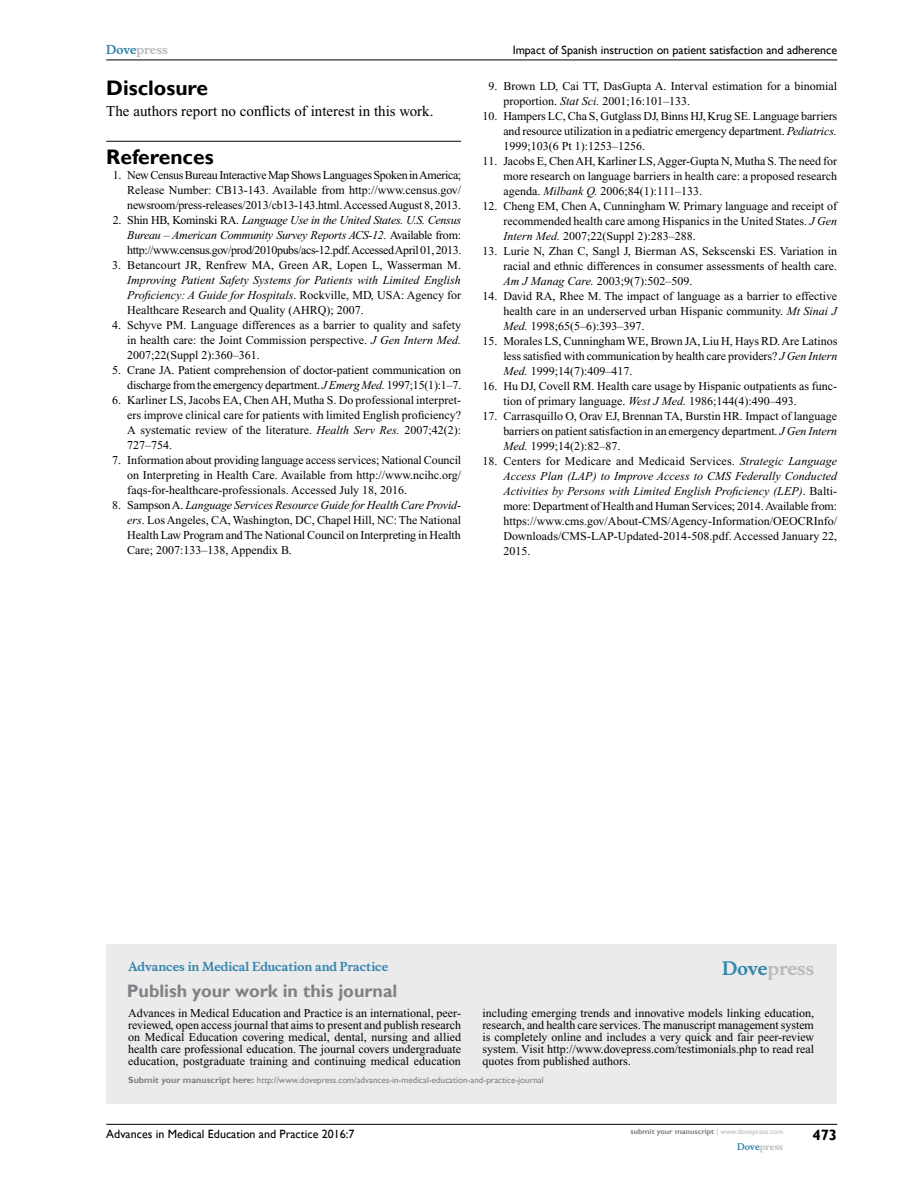
<style>
.page{position:relative;width:918px;height:1188px;background:#fff}
.page>*{position:absolute;margin:0;border:0;box-sizing:border-box;transform-origin:0 0}
.t1{font:700 21px "Gill Sans";color:#000}
.t2{font:700 18px "Gill Sans";color:#808285}
.t3{font:700 18px "Musee";color:#b8babc}
.t4{font:15px "Times New Roman";color:#000}
.t5{font:700 15px "Gill Sans";color:#000}
.t6{font:12px/15px "Times New Roman";color:#000;text-align:justify}
.t7{font:italic 12px/15px "Times New Roman";color:#000;text-align:justify}
.t8{font:12px "Gill Sans";color:#000}
.t9{font:700 12px "Musee";color:#3785ad}
.t10{font:700 12px "Musee";color:#b8babc}
.t11{font:9px "Gill Sans";color:#808285}
.t12{font:700 9px "Musee";color:#b8babc}
.t13{font:700 7.5px "Gill Sans";color:#808285}
.s1{color:#3785ad}
.s2{font-style:italic}
.s3{font-style:normal}
.s4{font-weight:700}
.s5{font-weight:400;color:#b8babc}
</style>
<div class="page">
<div style="left:106px;top:944px;width:731px;height:159px;background:#ebebec"></div>
<hr style="left:106px;top:1124px;width:731px;height:1px;background:#000">
<hr style="left:106px;top:60px;width:731px;height:1px;background:#000">
<hr style="left:106px;top:141px;width:355px;height:1px;background:#000">
<p class="t10" style="left:106px;top:43px;width:63px"><span class="s1">Dove</span>press</p>
<h1 class="t1" style="left:106px;top:76px;width:103px">Disclosure</h1>
<p class="t4" style="left:106px;top:103px;width:329px">The authors report no conflicts of interest in this work.</p>
<h1 class="t1" style="left:106px;top:145px;width:109px">References</h1>
<p class="t6" style="left:127px;top:168px;width:336px;text-indent:-15px">1. New Census Bureau Interactive Map Shows Languages Spoken in America; Release Number: CB13-143. Available from http://www.census.gov/ newsroom/press-releases/2013/cb13-143.html. Accessed August 8, 2013.</p>
<p class="t6" style="left:127px;top:213px;width:336px;text-indent:-15px">2. Shin HB, Kominski RA. <span class="s2">Language Use in the United States. U.S. Census Bureau – American Community Survey Reports ACS-12.</span> Available from: http://www.census.gov/prod/2010pubs/acs-12.pdf. Accessed April 01, 2013.</p>
<p class="t6" style="left:112px;top:258px;width:350px">3. Betancourt JR, Renfrew MA, Green AR, Lopen L, Wasserman M.</p>
<p class="t7" style="left:127px;top:273px;width:335px">Improving Patient Safety Systems for Patients with Limited English Proficiency: A Guide for Hospitals<span class="s3">. Rockville, MD, USA: Agency for Healthcare Research and Quality (AHRQ); 2007.</span></p>
<p class="t6" style="left:127px;top:318px;width:335px;text-indent:-15px">4. Schyve PM. Language differences as a barrier to quality and safety in health care: the Joint Commission perspective. <span class="s2">J Gen Intern Med.<br></span>2007;22(Suppl 2):360–361.</p>
<p class="t6" style="left:112px;top:363px;width:350px;text-align:right">5. Crane JA. Patient comprehension of doctor-patient communication on discharge from the emergency department. <span class="s2">J Emerg Med.</span> 1997;15(1):1–7.</p>
<p class="t6" style="left:127px;top:393px;width:335px;text-indent:-15px">6. Karliner LS, Jacobs EA, Chen AH, Mutha S. Do professional interpret&shy;ers improve clinical care for patients with limited English proficiency?<br>A systematic review of the literature. <span class="s2">Health Serv Res.</span> 2007;42(2):<br>727–754.</p>
<p class="t6" style="left:127px;top:453px;width:336px;text-indent:-15px">7. Information about providing language access services; National Council on Interpreting in Health Care. Available from http://www.ncihc.org/ faqs-for-healthcare-professionals. Accessed July 18, 2016.</p>
<p class="t6" style="left:127px;top:498px;width:335px;text-indent:-15px">8. Sampson A. <span class="s2">Language Services Resource Guide for Health Care Provid&shy;ers</span>. Los Angeles, CA, Washington, DC, Chapel Hill, NC: The National Health Law Program and The National Council on Interpreting in Health Care; 2007:133–138, Appendix B.</p>
<p class="t8" style="left:513px;top:43px;width:326px">Impact of Spanish instruction on patient satisfaction and adherence</p>
<p class="t6" style="left:503px;top:79px;width:335px;text-indent:-15px">9. Brown LD, Cai TT, DasGupta A. Interval estimation for a binomial proportion. <span class="s2">Stat Sci.</span> 2001;16:101–133.</p>
<p class="t6" style="left:503px;top:109px;width:335px;text-indent:-21px">10. Hampers LC, Cha S, Gutglass DJ, Binns HJ, Krug SE. Language barriers and resource utilization in a pediatric emergency department. <span class="s2">Pediatrics.<br></span>1999;103(6 Pt 1):1253–1256.</p>
<p class="t6" style="left:503px;top:154px;width:335px;text-indent:-21px">11. Jacobs E, Chen AH, Karliner LS, Agger-Gupta N, Mutha S. The need for more research on language barriers in health care: a proposed research agenda. <span class="s2">Milbank Q.</span> 2006;84(1):111–133.</p>
<p class="t6" style="left:503px;top:199px;width:335px;text-indent:-21px">12. Cheng EM, Chen A, Cunningham W. Primary language and receipt of recommended health care among Hispanics in the United States. <span class="s2">J Gen Intern Med.</span> 2007;22(Suppl 2):283–288.</p>
<p class="t6" style="left:503px;top:244px;width:335px;text-indent:-21px">13. Lurie N, Zhan C, Sangl J, Bierman AS, Sekscenski ES. Variation in racial and ethnic differences in consumer assessments of health care.<br><span class="s2">Am J Manag Care.</span> 2003;9(7):502–509.</p>
<p class="t6" style="left:503px;top:289px;width:335px;text-indent:-21px">14. David RA, Rhee M. The impact of language as a barrier to effective health care in an underserved urban Hispanic community. <span class="s2">Mt Sinai J Med.</span> 1998;65(5–6):393–397.</p>
<p class="t6" style="left:503px;top:334px;width:336px;text-indent:-21px">15. Morales LS, Cunningham WE, Brown JA, Liu H, Hays RD. Are Latinos less satisfied with communication by health care providers? <span class="s2">J Gen Intern Med.</span> 1999;14(7):409–417.</p>
<p class="t6" style="left:503px;top:379px;width:335px;text-indent:-21px">16. Hu DJ, Covell RM. Health care usage by Hispanic outpatients as func&shy;tion of primary language. <span class="s2">West J Med.</span> 1986;144(4):490–493.</p>
<p class="t6" style="left:503px;top:409px;width:335px;text-indent:-21px">17. Carrasquillo O, Orav EJ, Brennan TA, Burstin HR. Impact of language barriers on patient satisfaction in an emergency department. <span class="s2">J Gen Intern Med.</span> 1999;14(2):82–87.</p>
<p class="t6" style="left:503px;top:454px;width:335px;text-indent:-21px">18. Centers for Medicare and Medicaid Services. <span class="s2">Strategic Language Access Plan (LAP) to Improve Access to CMS Federally Conducted Activities by Persons with Limited English Proficiency (LEP)</span>. Balti&shy;more: Department of Health and Human Services; 2014. Available from: https://www.cms.gov/About-CMS/Agency-Information/OEOCRInfo/ Downloads/CMS-LAP-Updated-2014-508.pdf. Accessed January 22, 2015.</p>
<p class="t9" style="left:128px;top:959px;width:262px">Advances in Medical Education and Practice</p>
<h2 class="t2" style="left:127px;top:980px;width:272px">Publish your work in this journal</h2>
<h2 class="t3" style="left:722px;top:958px;width:94px"><span class="s1">Dove</span>press</h2>
<p class="t6" style="left:128px;top:1007px;width:334px;line-height:12px">Advances in Medical Education and Practice is an international, peer&shy;reviewed, open access journal that aims to present and publish research on Medical Education covering medical, dental, nursing and allied health care professional education. The journal covers undergraduate education, postgraduate training and continuing medical education</p>
<p class="t6" style="left:482px;top:1007px;width:333px;line-height:12px">including emerging trends and innovative models linking education, research, and health care services. The manuscript management system is completely online and includes a very quick and fair peer-review system. Visit http://www.dovepress.com/testimonials.php to read real quotes from published authors.</p>
<p class="t11" style="left:128px;top:1075px;width:417px"><span class="s4">Submit your manuscript here:</span> http://www.dovepress.com/advances-in-medical-education-and-practice-journal</p>
<p class="t8" style="left:106px;top:1127px;width:250px">Advances in Medical Education and Practice 2016:7</p>
<p class="t13" style="left:631px;top:1127px;width:154px">submit your manuscript <span class="s5">| www.dovepress.com</span></p>
<p class="t12" style="left:737px;top:1141px;width:48px"><span class="s1">Dove</span>press</p>
<p class="t5" style="left:812px;top:1126px;width:26px">473</p>
</div>
